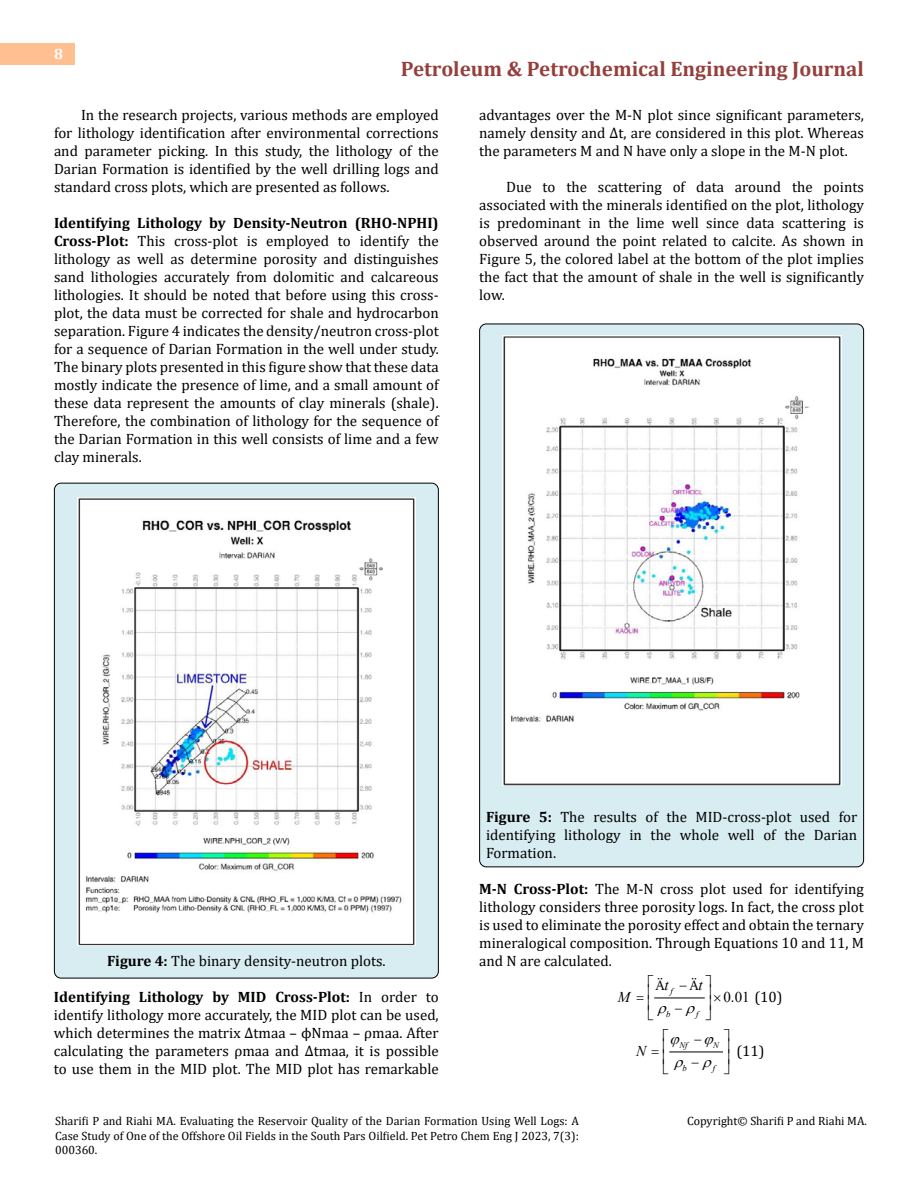
<style>
.page{position:relative;width:918px;height:1188px;background:#fff}
.page>*{position:absolute;margin:0;border:0;box-sizing:border-box;transform-origin:0 0}
.t1{font:700 21px "Cambria";color:#953f3c}
.t2{font:15px/18px "Cambria";color:#000;text-align:justify}
.t3{font:15px "Times New Roman";color:#000}
.t4{font:15px "Sitka Heading";color:#000}
.t5{font:italic 15px "Times New Roman";color:#000}
.t6{font:700 15px "Cambria";color:#fff}
.t7{font:12px/14.4px "Cambria";color:#000;text-align:justify}
.t8{font:italic 8.7px "Times New Roman";color:#000}
.s1{font-weight:700}
.s2{font-family:"Cambria"}
.s3{font-family:"Times New Roman";font-style:italic}
</style>
<div class="page">
<div style="left:0;top:43px;width:75px;height:21px;background:#ffbf91"></div>
<div style="left:480px;top:324px;width:384px;height:543px;background:#d8edf2;border-radius:7px"></div>
<div style="left:54px;top:483px;width:384px;height:495px;background:#d8edf2;border-radius:7px"></div>
<img style="left:78px;top:498px;width:337px;height:448px">
<img style="left:502px;top:336px;width:339px;height:450px">
<hr style="left:655px;top:998px;width:49px;height:1px;background:#000">
<hr style="left:670px;top:1052px;width:52px;height:1px;background:#000">
<svg style="left:654px;top:997px;width:13px;height:2px"></svg>
<svg style="left:669px;top:1051px;width:15px;height:2px"></svg>
<p class="t6" style="left:54px;top:44px;width:10px">8</p>
<h1 class="t1" style="left:401px;top:54px;width:465px">Petroleum &amp; Petrochemical Engineering Journal</h1>
<p class="t2" style="left:54px;top:105px;width:386px;text-indent:27px">In the research projects, various methods are employed for lithology identification after environmental corrections and parameter picking. In this study, the lithology of the Darian Formation is identified by the well drilling logs and standard cross plots, which are presented as follows.</p>
<p class="t2" style="left:54px;top:213px;width:386px"><span class="s1">Identifying Lithology by Density-Neutron (RHO-NPHI)<br>Cross-Plot:</span> This cross-plot is employed to identify the lithology as well as determine porosity and distinguishes sand lithologies accurately from dolomitic and calcareous lithologies. It should be noted that before using this cross&shy;plot, the data must be corrected for shale and hydrocarbon separation. Figure 4 indicates the density/neutron cross-plot for a sequence of Darian Formation in the well under study.<br>The binary plots presented in this figure show that these data mostly indicate the presence of lime, and a small amount of these data represent the amounts of clay minerals (shale).<br>Therefore, the combination of lithology for the sequence of the Darian Formation in this well consists of lime and a few clay minerals.</p>
<p class="t2" style="left:479px;top:105px;width:386px">advantages over the M-N plot since significant parameters, namely density and Δt, are considered in this plot. Whereas the parameters M and N have only a slope in the M-N plot.</p>
<p class="t2" style="left:479px;top:177px;width:386px;text-indent:27px">Due to the scattering of data around the points associated with the minerals identified on the plot, lithology is predominant in the lime well since data scattering is observed around the point related to calcite. As shown in Figure 5, the colored label at the bottom of the plot implies the fact that the amount of shale in the well is significantly low.</p>
<p class="t2" style="left:107px;top:951px;width:280px"><span class="s1">Figure 4:</span> The binary density-neutron plots.</p>
<p class="t2" style="left:54px;top:987px;width:386px"><span class="s1">Identifying Lithology by MID Cross-Plot:</span> In order to identify lithology more accurately, the MID plot can be used, which determines the matrix Δtmaa – ϕNmaa – ρmaa. After calculating the parameters ρmaa and Δtmaa, it is possible to use them in the MID plot. The MID plot has remarkable</p>
<p class="t2" style="left:486px;top:807px;width:373px"><span class="s1">Figure 5:</span> The results of the MID-cross-plot used for identifying lithology in the whole well of the Darian Formation.</p>
<p class="t2" style="left:479px;top:879px;width:386px"><span class="s1">M-N Cross-Plot:</span> The M-N cross plot used for identifying lithology considers three porosity logs. In fact, the cross plot is used to eliminate the porosity effect and obtain the ternary mineralogical composition. Through Equations 10 and 11, M and N are calculated.</p>
<p class="t3" style="left:723px;top:986px;width:60px">0.01 <span class="s2">(10)</span></p>
<p class="t4" style="left:656px;top:974px;width:15px">Ä<span class="s3">t</span></p>
<p class="t4" style="left:690px;top:974px;width:15px">Ä<span class="s3">t</span></p>
<p class="t8" style="left:671px;top:985px;width:4px">f</p>
<p class="t8" style="left:666px;top:1008px;width:6px">b</p>
<p class="t8" style="left:696px;top:1008px;width:4px">f</p>
<p class="t5" style="left:618px;top:986px;width:14px">M</p>
<p class="t8" style="left:679px;top:1039px;width:10px">Nf</p>
<p class="t8" style="left:713px;top:1039px;width:7px">N</p>
<p class="t8" style="left:683px;top:1062px;width:6px">b</p>
<p class="t8" style="left:713px;top:1062px;width:4px">f</p>
<p class="t5" style="left:636px;top:1040px;width:12px">N</p>
<p class="t2" style="left:737px;top:1041px;width:30px">(11)</p>
<p class="t7" style="left:55px;top:1114px;width:525px">Sharifi P and Riahi MA. Evaluating the Reservoir Quality of the Darian Formation Using Well Logs: A Case Study of One of the Offshore Oil Fields in the South Pars Oilfield. Pet Petro Chem Eng J 2023, 7(3):<br>000360.</p>
<p class="t7" style="left:687px;top:1114px;width:181px">Copyright© Sharifi P and Riahi MA.</p>
</div>
